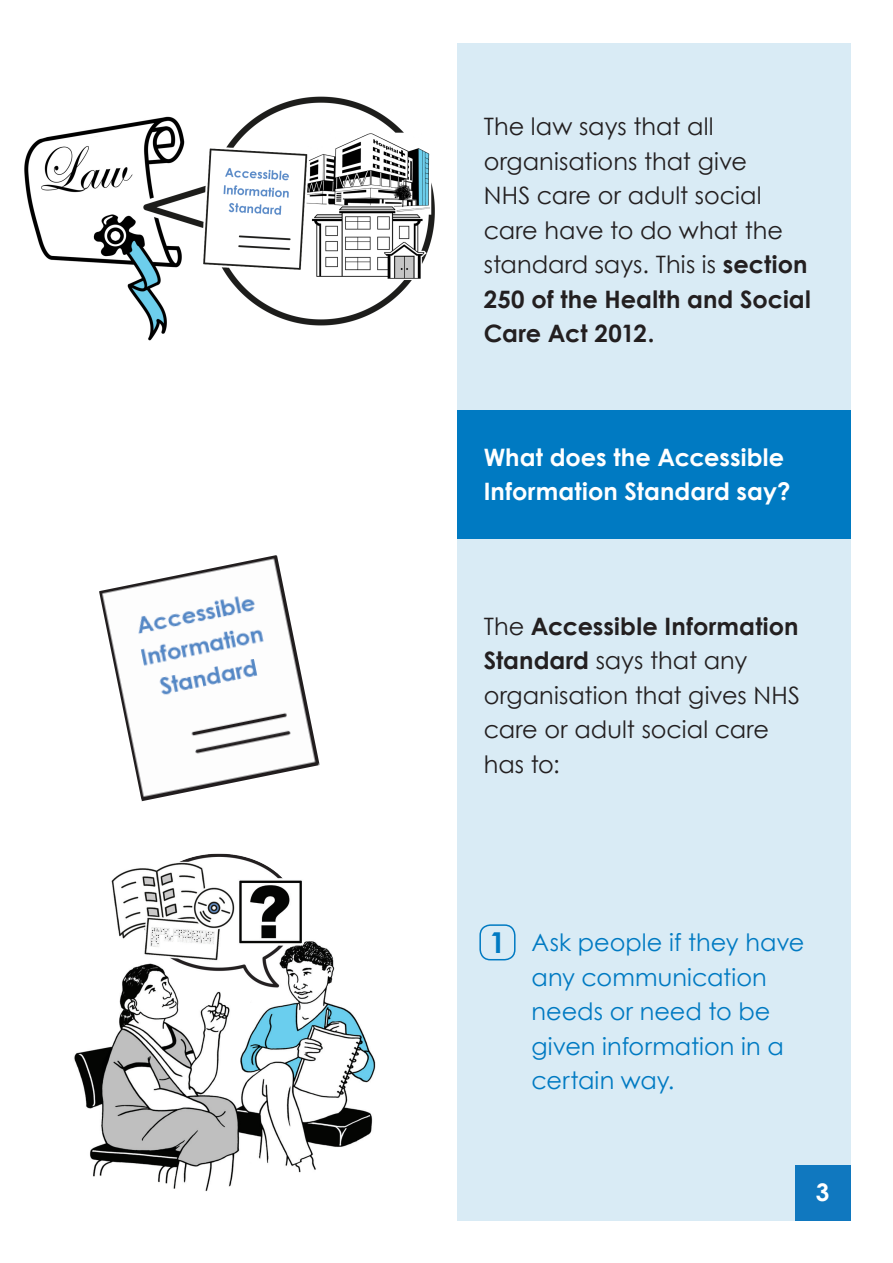
<style>
.page{position:relative;width:893px;height:1263px;background:#fff}
.page>*{position:absolute;margin:0;border:0;box-sizing:border-box;transform-origin:0 0}
.t1{font:700 28.8px "Century Gothic";color:#007ac2}
.t2{font:700 24.3px "Century Gothic";color:#fff}
.t3{font:24px/34.5px "Century Gothic";color:#231f20}
.t4{font:24px/34.5px "Century Gothic";color:#007ac2}
.t5{font:700 24px/34.5px "Century Gothic";letter-spacing:.005em;color:#fff}
.s1{font-weight:700}
</style>
<div class="page">
<div style="left:457px;top:43px;width:393px;height:1177px;background:#d9ebf5"></div>
<div style="left:457px;top:410px;width:393px;height:128px;background:#007ac2"></div>
<div style="left:479px;top:924px;width:36px;height:36px;border:2px solid #007ac2;border-radius:10px"></div>
<img style="left:24px;top:96px;width:411px;height:245px">
<img style="left:99px;top:555px;width:221px;height:246px">
<img style="left:74px;top:853px;width:302px;height:338px">
<div style="left:795px;top:1165px;width:55px;height:55px;background:#1078bf"></div>
<p class="t3" style="left:484px;top:109px;width:329px">The law says that all organisations that give<br>NHS care or adult social care have to do what the standard says. This is <span class="s1">section<br>250 of the Health and Social<br>Care Act 2012.</span></p>
<p class="t5" style="left:484px;top:439px;width:309px">What does the Accessible<br>Information Standard say?</p>
<p class="t3" style="left:484px;top:608px;width:318px">The <span class="s1">Accessible Information<br>Standard</span> says that any organisation that gives NHS care or adult social care</p>
<p class="t3" style="left:484px;top:746px;width:77px">has to:</p>
<p class="t1" style="left:489px;top:921px;width:18px">1</p>
<p class="t4" style="left:531px;top:925px;width:274px">Ask people if they have any communication needs or need to be given information in a certain way.</p>
<p class="t2" style="left:816px;top:1174px;width:15px">3</p>
</div>
